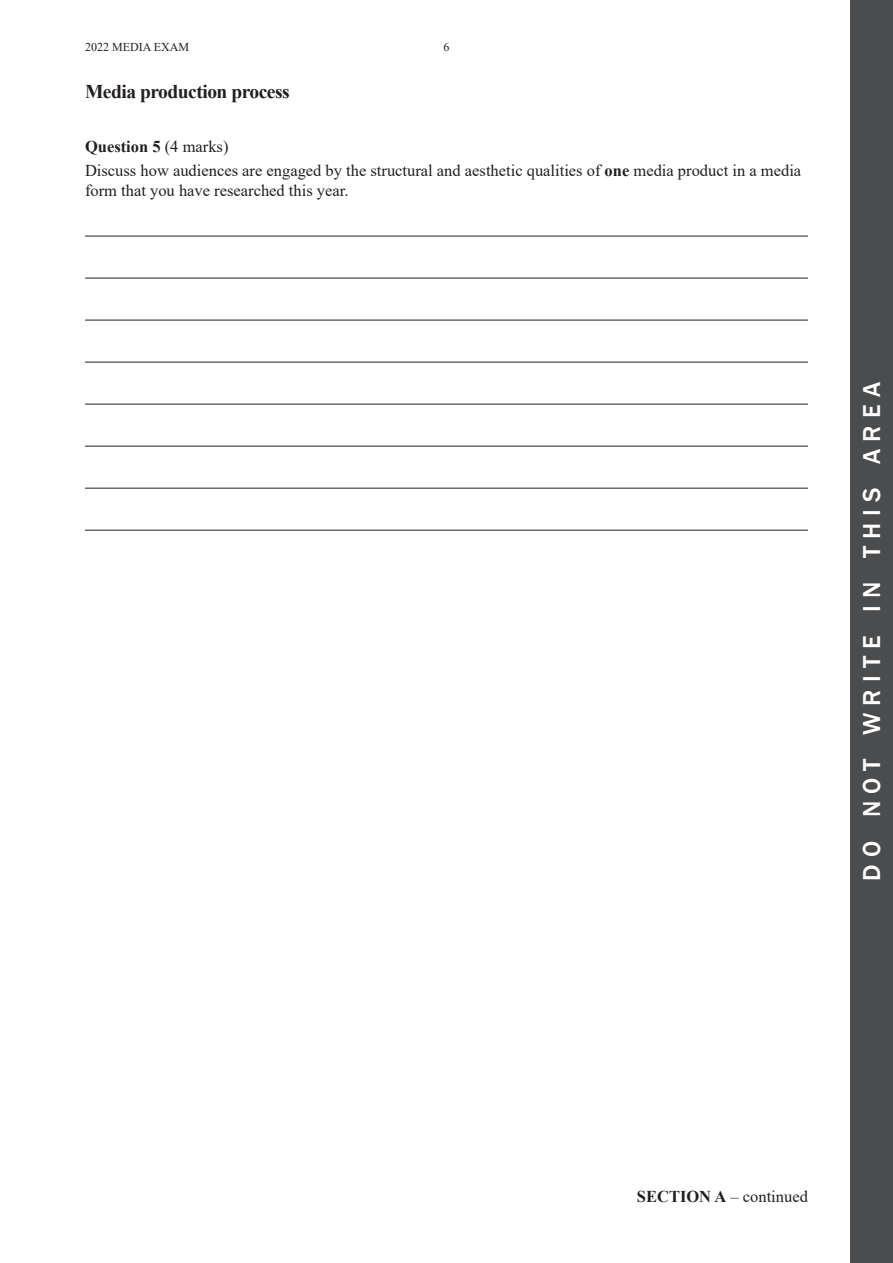
<style>
.page{position:relative;width:893px;height:1263px;background:#fff}
.page>*{position:absolute;margin:0;border:0;box-sizing:border-box;transform-origin:0 0}
.t1{font:500 25.2px "Franklin Gothic";letter-spacing:.285em;color:#fff}
.t2{font:700 19.5px "Times New Roman";letter-spacing:-.025em;color:#231f20}
.t3{font:16.5px/24px "Times New Roman";color:#231f20}
.t4{font:12px "Times New Roman";color:#231f20}
.s1{font-weight:700}
</style>
<div class="page">
<div style="left:850px;top:0;width:43px;height:1263px;background:#4b4c4d"></div>
<hr style="left:85px;top:236px;width:723px;height:1px;background:#231f20">
<hr style="left:85px;top:278px;width:723px;height:1px;background:#231f20">
<hr style="left:85px;top:320px;width:723px;height:1px;background:#231f20">
<hr style="left:85px;top:362px;width:723px;height:1px;background:#231f20">
<hr style="left:85px;top:404px;width:723px;height:1px;background:#231f20">
<hr style="left:85px;top:446px;width:723px;height:1px;background:#231f20">
<hr style="left:85px;top:488px;width:723px;height:1px;background:#231f20">
<hr style="left:85px;top:530px;width:723px;height:1px;background:#231f20">
<p class="t4" style="left:85px;top:38px;width:105px">2022 MEDIA EXAM</p>
<p class="t4" style="left:443px;top:38px;width:7px">6</p>
<p class="t2" style="left:85px;top:78px;width:206px">Media production process</p>
<p class="t3" style="left:85px;top:134px;width:718px"><span class="s1">Question 5</span> (4 marks)<br>Discuss how audiences are engaged by the structural and aesthetic qualities of <span class="s1">one</span> media product in a media</p>
<p class="t3" style="left:85px;top:178px;width:265px">form that you have researched this year.</p>
<h1 class="t1" style="left:856px;top:881px;width:500px;rotate:-90deg">do not write in this area</h1>
<p class="t3" style="left:637px;top:1184px;width:172px"><span class="s1">SECTION A</span> – continued</p>
</div>
